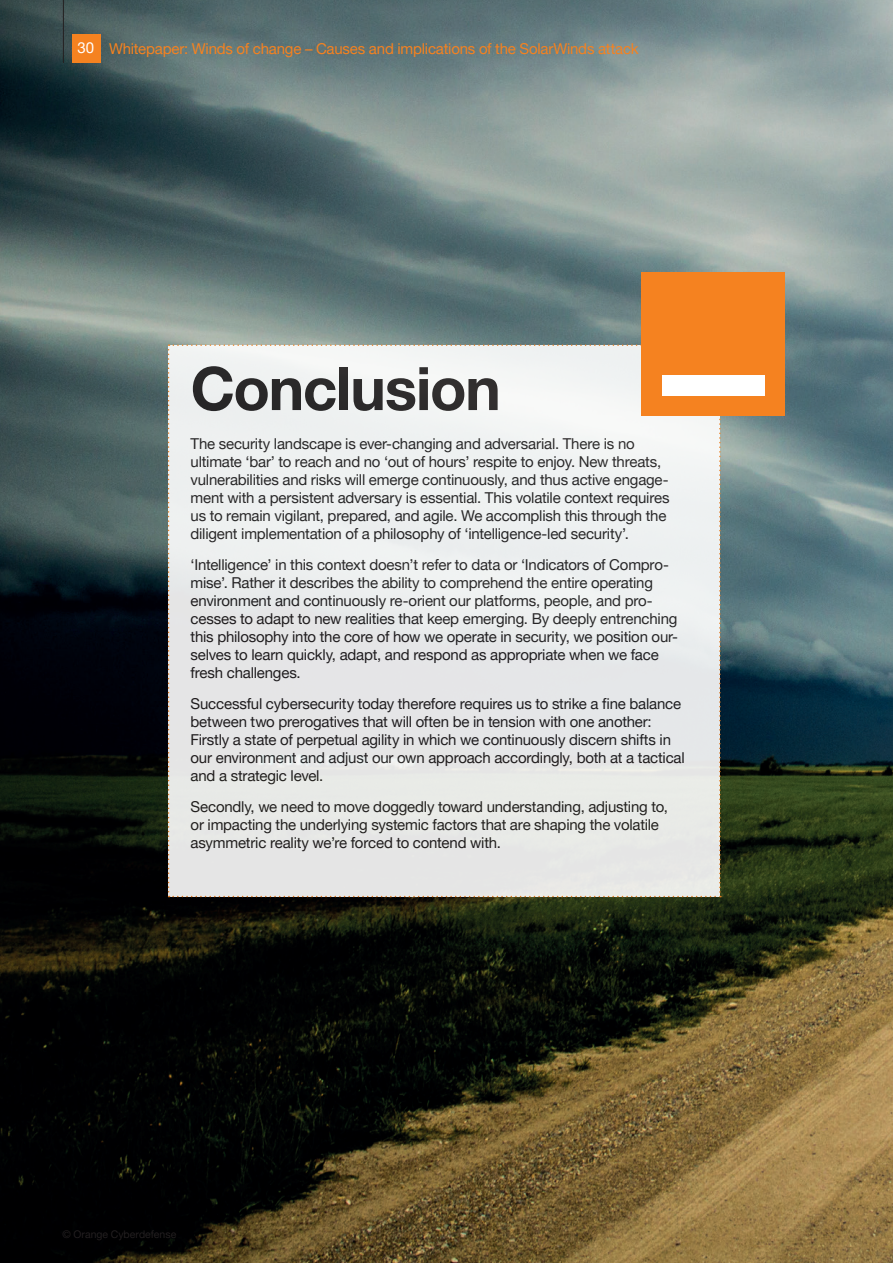
<style>
.page{position:relative;width:893px;height:1263px;background:#fff}
.page>*{position:absolute;margin:0;border:0;box-sizing:border-box;transform-origin:0 0}
.t1{font:700 60px "Helvetica Neue";letter-spacing:-.025em;color:#231f20}
.t2{font:15px/18px "Helvetica Neue";letter-spacing:-.015em;color:#231f20}
.t3{font:15px "Helvetica Neue";letter-spacing:-.015em;color:#f58220}
.t4{font:10.5px "Helvetica Neue";color:#231f20}
.s1{color:#fff}
</style>
<div class="page">
<img style="left:0;top:0;width:893px;height:1263px">
<svg style="left:168px;top:344px;width:553px;height:553px"></svg>
<div style="left:642px;top:273px;width:143px;height:143px;background:#f58220"></div>
<div style="left:662px;top:375px;width:102px;height:21px;background:#fff"></div>
<div style="left:72px;top:34px;width:29px;height:29px;background:#f58220"></div>
<hr style="left:63px;top:0;width:1px;height:63px;background:#231f20">
<p class="t3" style="left:78px;top:39px;width:563px"><span class="s1">30</span> Whitepaper: Winds of change – Causes and implications of the SolarWinds attack</p>
<h1 class="t1" style="left:191px;top:352px;width:312px">Conclusion</h1>
<p class="t2" style="left:191px;top:435px;width:480px">The security landscape is ever-changing and adversarial. There is no ultimate ‘bar’ to reach and no ‘out of hours’ respite to enjoy. New threats, vulnerabilities and risks will emerge continuously, and thus active engage&shy;ment with a persistent adversary is essential. This volatile context requires us to remain vigilant, prepared, and agile. We accomplish this through the diligent implementation of a philosophy of ‘intelligence-led security’.</p>
<p class="t2" style="left:191px;top:556px;width:489px">‘Intelligence’ in this context doesn’t refer to data or ‘Indicators of Compro&shy;mise’. Rather it describes the ability to comprehend the entire operating environment and continuously re-orient our platforms, people, and pro&shy;cesses to adapt to new realities that keep emerging. By deeply entrenching this philosophy into the core of how we operate in security, we position our&shy;selves to learn quickly, adapt, and respond as appropriate when we face fresh challenges.</p>
<p class="t2" style="left:191px;top:694px;width:496px">Successful cybersecurity today therefore requires us to strike a fine balance between two prerogatives that will often be in tension with one another:<br>Firstly a state of perpetual agility in which we continuously discern shifts in our environment and adjust our own approach accordingly, both at a tactical and a strategic level.</p>
<p class="t2" style="left:191px;top:797px;width:479px">Secondly, we need to move doggedly toward understanding, adjusting to, or impacting the underlying systemic factors that are shaping the volatile asymmetric reality we’re forced to contend with.</p>
<p class="t4" style="left:63px;top:1228px;width:115px">© Orange Cyberdefense</p>
</div>
